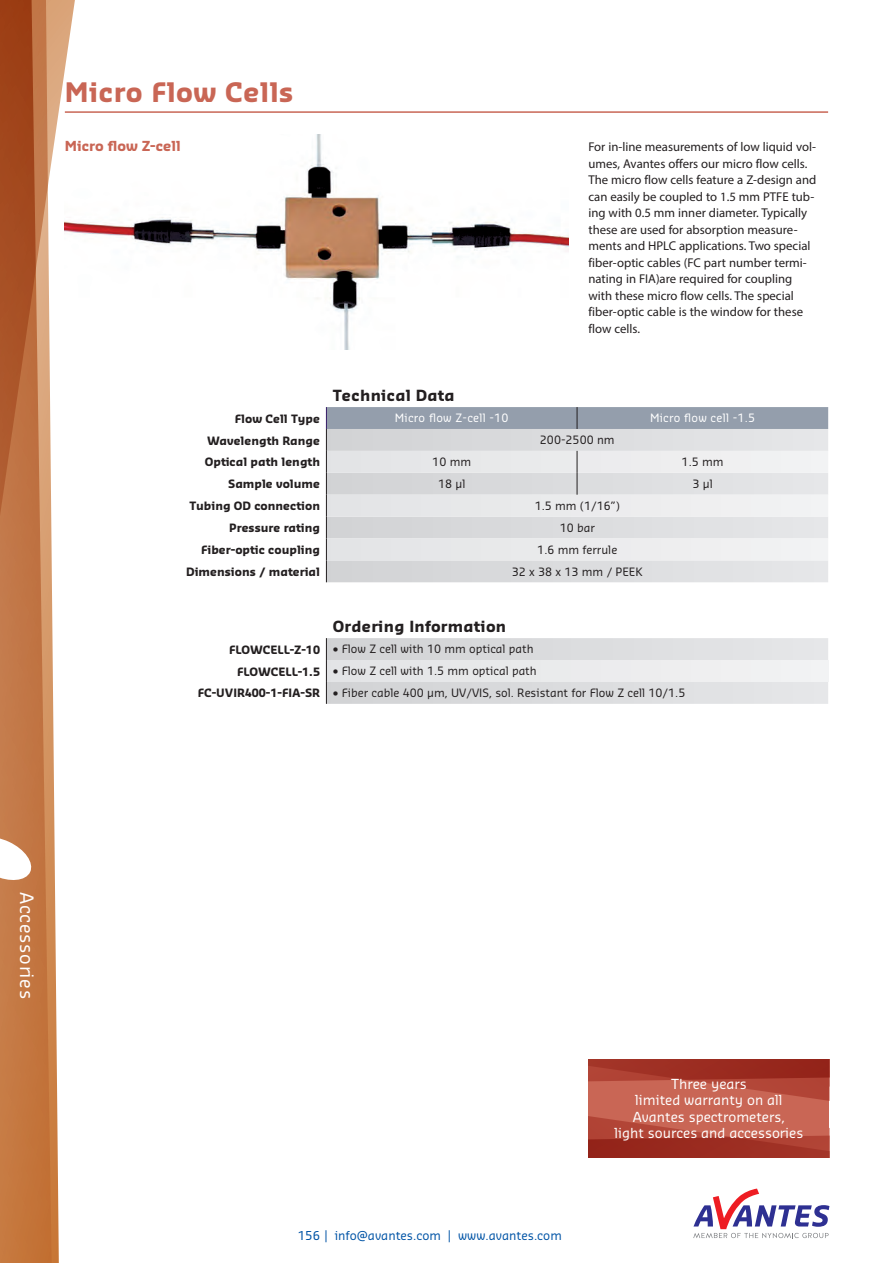
<style>
.page{position:relative;width:893px;height:1263px;background:#fff}
.page>*{position:absolute;margin:0;border:0;box-sizing:border-box;transform-origin:0 0}
.Product_kop_ACCESSOI{font:700 26.25px "Sansa Std";letter-spacing:.02em;color:#c96655}
.t1{font:18px "Sansa";letter-spacing:.04em;color:#fff}
.Tabel_bovenkop{font:700 15px "Sansa Std";letter-spacing:.02em;color:#231f20}
.Introductie_tussenko{font:13.5px "Sansa Std";color:#fff}
.Tussenkopje_ACCESSOI{font:700 13.5px "Sansa Std";color:#c96655}
.Plat{font:12.75px/16.5px "Myriad Pro";color:#231f20}
.t2{font:12px "Sansa";color:#0154a6}
.Tabel_brood{font:11.25px "Sansa";color:#231f20}
.Tabel_linker_kolom{font:700 11.25px "Sansa Std";color:#231f20}
.tabel_kop{font:11.25px "Sansa";letter-spacing:.02em;color:#fff}
</style>
<div class="page">
<svg style="left:693px;top:1188px;width:136px;height:50px"></svg>
<img style="left:114px;top:135px;width:454px;height:214px">
<svg style="left:326px;top:407px;width:502px;height:175px;background:#d7d9dd"></svg>
<hr style="left:65px;top:111px;width:763px;height:2px;background:#c96655">
<svg style="left:326px;top:638px;width:502px;height:66px;background:#dfe0e2"></svg>
<svg style="left:0;top:0;width:114px;height:1263px"></svg>
<svg style="left:0;top:834px;width:34px;height:49px"></svg>
<svg style="left:588px;top:1059px;width:241px;height:99px;background:#b34a3b"></svg>
<p class="Product_kop_ACCESSOI" style="left:65px;top:74px;width:230px">Micro Flow Cells</p>
<p class="Tussenkopje_ACCESSOI" style="left:65px;top:137px;width:118px">Micro flow Z-cell</p>
<p class="Tabel_bovenkop" style="left:333px;top:385px;width:123px">Technical Data</p>
<p class="Plat" style="left:588px;top:138px;width:229px">For in-line measurements of low liquid vol&shy;umes, Avantes offers our micro flow cells.<br>The micro flow cells feature a Z-design and can easily be coupled to 1.5 mm PTFE tub&shy;ing with 0.5 mm inner diameter. Typically these are used for absorption measure&shy;ments and HPLC applications. Two special fiber-optic cables (FC part number termi&shy;nating in FIA)are required for coupling with these micro flow cells. The special fiber-optic cable is the window for these flow cells.</p>
<p class="Tabel_linker_kolom" style="left:235px;top:411px;width:87px">Flow Cell Type</p>
<p class="tabel_kop" style="left:395px;top:411px;width:115px">Micro flow Z-cell -10</p>
<p class="tabel_kop" style="left:650px;top:411px;width:107px">Micro flow cell -1.5</p>
<p class="Tabel_linker_kolom" style="left:207px;top:433px;width:114px">Wavelength Range</p>
<p class="Tabel_brood" style="left:540px;top:433px;width:76px">200-2500 nm</p>
<p class="Tabel_linker_kolom" style="left:205px;top:455px;width:117px">Optical path length</p>
<p class="Tabel_brood" style="left:432px;top:455px;width:40px">10 mm</p>
<p class="Tabel_brood" style="left:682px;top:455px;width:43px">1.5 mm</p>
<p class="Tabel_linker_kolom" style="left:228px;top:477px;width:93px">Sample volume</p>
<p class="Tabel_brood" style="left:438px;top:477px;width:29px">18 µl</p>
<p class="Tabel_brood" style="left:692px;top:477px;width:22px">3 µl</p>
<p class="Tabel_linker_kolom" style="left:190px;top:499px;width:132px">Tubing OD connection</p>
<p class="Tabel_brood" style="left:535px;top:498px;width:87px">1.5 mm (1/16”)</p>
<p class="Tabel_linker_kolom" style="left:229px;top:520px;width:92px">Pressure rating</p>
<p class="Tabel_brood" style="left:560px;top:520px;width:37px">10 bar</p>
<p class="Tabel_linker_kolom" style="left:201px;top:542px;width:120px">Fiber-optic coupling</p>
<p class="Tabel_brood" style="left:537px;top:542px;width:81px">1.6 mm ferrule</p>
<p class="Tabel_linker_kolom" style="left:186px;top:564px;width:135px">Dimensions / material</p>
<p class="Tabel_brood" style="left:512px;top:564px;width:132px">32 x 38 x 13 mm / PEEK</p>
<p class="Tabel_bovenkop" style="left:333px;top:616px;width:175px">Ordering Information</p>
<p class="Tabel_linker_kolom" style="left:229px;top:642px;width:93px">FLOWCELL-Z-10</p>
<p class="Tabel_brood" style="left:333px;top:642px;width:202px">• Flow Z cell with 10 mm optical path</p>
<p class="Tabel_linker_kolom" style="left:237px;top:664px;width:85px">FLOWCELL-1.5</p>
<p class="Tabel_brood" style="left:333px;top:664px;width:205px">• Flow Z cell with 1.5 mm optical path</p>
<p class="Tabel_linker_kolom" style="left:198px;top:686px;width:124px">FC-UVIR400-1-FIA-SR</p>
<p class="Tabel_brood" style="left:333px;top:686px;width:354px">• Fiber cable 400 µm, UV/VIS, sol. Resistant for Flow Z cell 10/1.5</p>
<h2 class="t1" style="left:38px;top:892px;width:109px;rotate:90deg">Accessories</h2>
<p class="t2" style="left:298px;top:1227px;width:266px">156 | info@avantes.com | www.avantes.com</p>
<p class="Introductie_tussenko" style="left:671px;top:1075px;width:77px">Three years</p>
<p class="Introductie_tussenko" style="left:635px;top:1091px;width:149px">limited warranty on all</p>
<p class="Introductie_tussenko" style="left:633px;top:1108px;width:154px">Avantes spectrometers,</p>
<p class="Introductie_tussenko" style="left:615px;top:1124px;width:190px">light sources and accessories</p>
</div>
